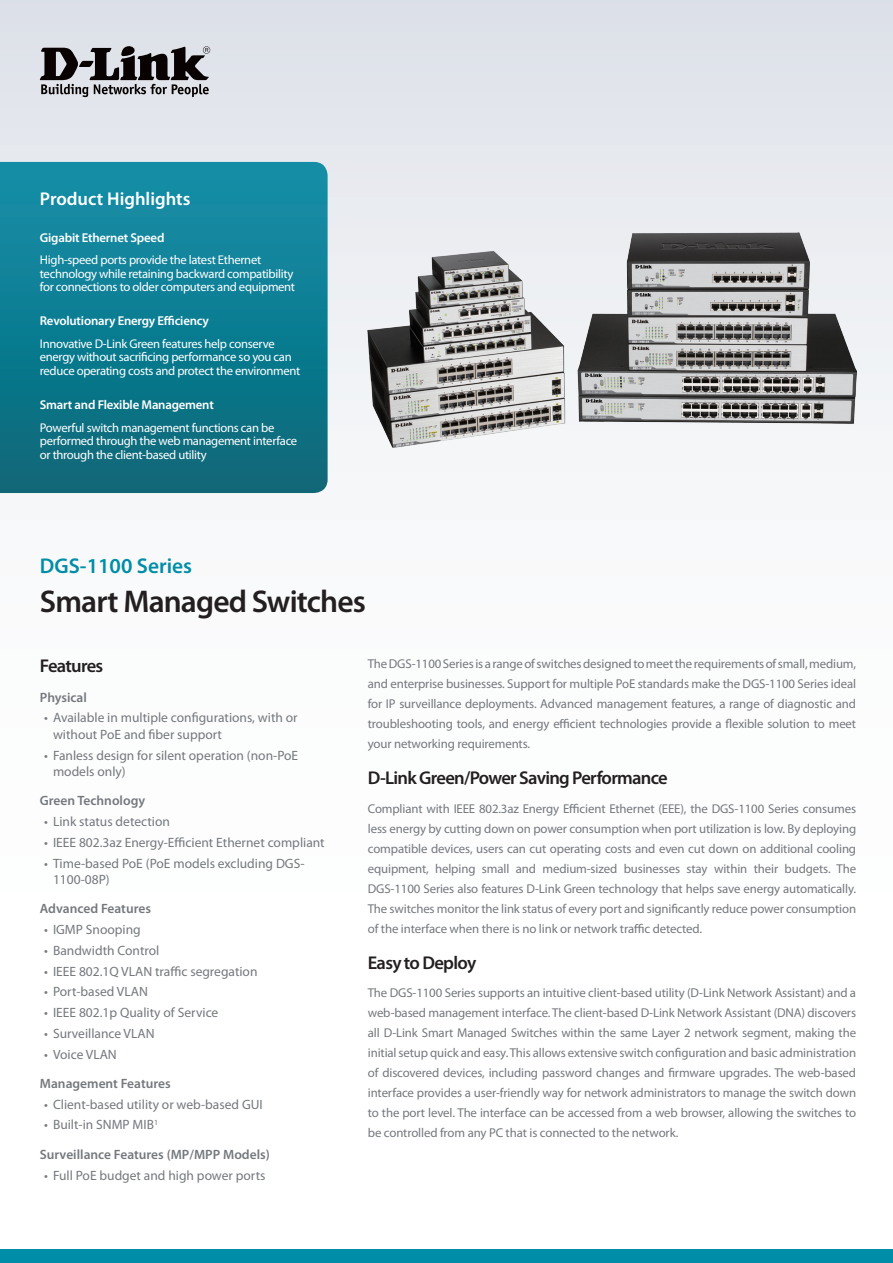
<style>
.page{position:relative;width:893px;height:1263px;background:#fff}
.page>*{position:absolute;margin:0;border:0;box-sizing:border-box;transform-origin:0 0}
.t1{font:600 31.5px "Myriad Pro";letter-spacing:-.025em;color:#231f20}
.t2{font:600 21.3px "Myriad Pro";color:#008da8}
.t3{font:600 18.6px "Myriad Pro";letter-spacing:-.04em;color:#231f20}
.t4{font:600 18.6px "Myriad Pro";color:#fff}
.t5{font:13.5px/16.5px "Myriad Pro";color:#74787d}
.t6{font:600 13.5px/29.2px "Myriad Pro";color:#74787d}
.t7{font:12.9px/20px "Myriad Pro";letter-spacing:-.01em;color:#74787d;text-align:justify}
.t8{font:600 12.9px "Myriad Pro";letter-spacing:-.015em;color:#fff}
.t9{font:12.6px/13.5px "Myriad Pro";letter-spacing:-.025em;color:#fff}
.s1{font-weight:400}
</style>
<div class="page">
<div style="left:0;top:0;width:893px;height:1084px;background:linear-gradient(to bottom,#e2e6ec,#fff)"></div>
<div style="left:0;top:1249px;width:893px;height:14px;background:#008da8"></div>
<svg style="left:0;top:162px;width:328px;height:331px;background:#0f7c90"></svg>
<svg style="left:40px;top:46px;width:170px;height:51px;background:#807f83"></svg>
<img style="left:368px;top:232px;width:488px;height:215px">
<h3 class="t4" style="left:40px;top:187px;width:152px">Product Highlights</h3>
<p class="t8" style="left:40px;top:229px;width:126px">Gigabit Ethernet Speed</p>
<p class="t9" style="left:40px;top:253px;width:257px">High-speed ports provide the latest Ethernet technology while retaining backward compatibility for connections to older computers and equipment</p>
<p class="t8" style="left:40px;top:313px;width:171px">Revolutionary Energy Efficiency</p>
<p class="t9" style="left:40px;top:337px;width:262px">Innovative D-Link Green features help conserve energy without sacrificing performance so you can reduce operating costs and protect the environment</p>
<p class="t8" style="left:40px;top:397px;width:175px">Smart and Flexible Management</p>
<p class="t9" style="left:40px;top:421px;width:259px">Powerful switch management functions can be performed through the web management interface or through the client-based utility</p>
<h2 class="t2" style="left:40px;top:552px;width:154px">DGS-1100 Series</h2>
<h1 class="t1" style="left:40px;top:582px;width:328px">Smart Managed Switches</h1>
<h3 class="t3" style="left:40px;top:654px;width:65px">Features</h3>
<p class="t6" style="left:40px;top:682px;width:49px">Physical</p>
<p class="t5" style="left:53px;top:709px;width:246px;text-indent:-9px">• Available in multiple configurations, with or without PoE and fiber support</p>
<p class="t5" style="left:53px;top:747px;width:247px;text-indent:-9px">• Fanless design for silent operation (non-PoE models only)</p>
<p class="t6" style="left:40px;top:786px;width:107px">Green Technology</p>
<p class="t5" style="left:44px;top:813px;width:127px">• Link status detection</p>
<p class="t5" style="left:44px;top:834px;width:282px">• IEEE 802.3az Energy-Efficient Ethernet compliant</p>
<p class="t5" style="left:53px;top:855px;width:253px;text-indent:-9px">• Time-based PoE (PoE models excluding DGS-<br>1100-08P)</p>
<p class="t6" style="left:40px;top:894px;width:113px">Advanced Features</p>
<p class="t5" style="left:44px;top:921px;width:98px">• IGMP Snooping</p>
<p class="t5" style="left:44px;top:942px;width:117px">• Bandwidth Control</p>
<p class="t5" style="left:44px;top:963px;width:215px">• IEEE 802.1Q VLAN traffic segregation</p>
<p class="t5" style="left:44px;top:983px;width:105px">• Port-based VLAN</p>
<p class="t5" style="left:44px;top:1004px;width:176px">• IEEE 802.1p Quality of Service</p>
<p class="t5" style="left:44px;top:1025px;width:112px">• Surveillance VLAN</p>
<p class="t5" style="left:44px;top:1046px;width:74px">• Voice VLAN</p>
<p class="t6" style="left:40px;top:1068px;width:132px">Management Features</p>
<p class="t5" style="left:44px;top:1096px;width:220px">• Client-based utility or web-based GUI</p>
<p class="t6" style="left:40px;top:1110px;width:232px;text-indent:4px"><span class="s1">• Built-in SNMP MIB</span><sup>1<br></sup>Surveillance Features (MP/MPP Models)</p>
<p class="t5" style="left:44px;top:1166px;width:223px">• Full PoE budget and high power ports</p>
<p class="t7" style="left:368px;top:654px;width:490px">The DGS-1100 Series is a range of switches designed to meet the requirements of small, medium, and enterprise businesses. Support for multiple PoE standards make the DGS-1100 Series ideal for IP surveillance deployments. Advanced management features, a range of diagnostic and troubleshooting tools, and energy efficient technologies provide a flexible solution to meet your networking requirements.</p>
<h3 class="t3" style="left:368px;top:766px;width:301px">D-Link Green/Power Saving Performance</h3>
<p class="t7" style="left:368px;top:798px;width:490px">Compliant with IEEE 802.3az Energy Efficient Ethernet (EEE), the DGS-1100 Series consumes less energy by cutting down on power consumption when port utilization is low. By deploying compatible devices, users can cut operating costs and even cut down on additional cooling equipment, helping small and medium-sized businesses stay within their budgets. The DGS-1100 Series also features D-Link Green technology that helps save energy automatically.<br>The switches monitor the link status of every port and significantly reduce power consumption of the interface when there is no link or network traffic detected.</p>
<h3 class="t3" style="left:368px;top:950px;width:110px">Easy to Deploy</h3>
<p class="t7" style="left:368px;top:983px;width:490px">The DGS-1100 Series supports an intuitive client-based utility (D-Link Network Assistant) and a web-based management interface. The client-based D-Link Network Assistant (DNA) discovers all D-Link Smart Managed Switches within the same Layer 2 network segment, making the initial setup quick and easy. This allows extensive switch configuration and basic administration of discovered devices, including password changes and firmware upgrades. The web-based interface provides a user-friendly way for network administrators to manage the switch down to the port level. The interface can be accessed from a web browser, allowing the switches to be controlled from any PC that is connected to the network.</p>
</div>
